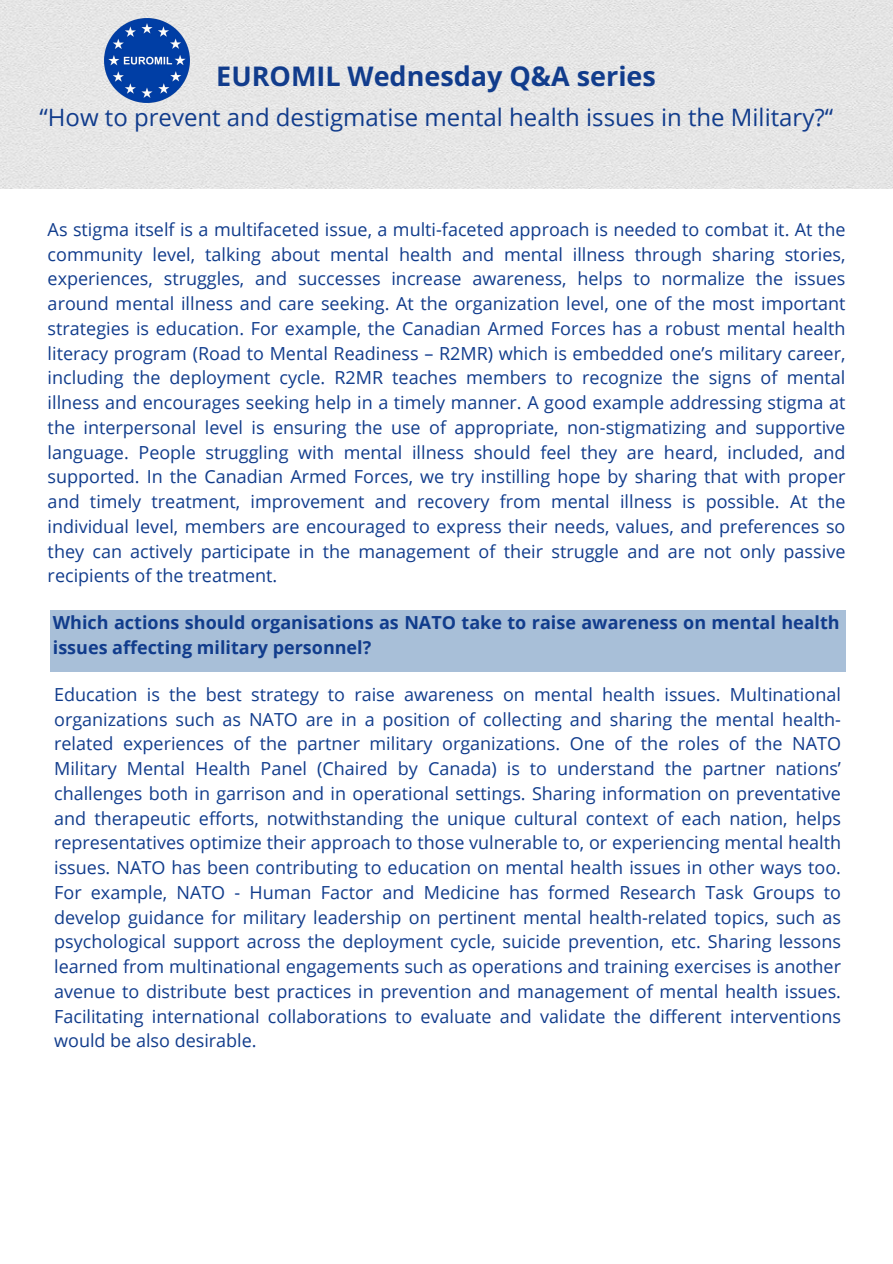
<style>
.page{position:relative;width:893px;height:1264px;background:#fff}
.page>*{position:absolute;margin:0;border:0;box-sizing:border-box;transform-origin:0 0}
.t1{font:700 27px "Open Sans";color:#113c8c}
.t2{font:24px "Open Sans";color:#113c8c}
.t3{font:18px/24.8px "Open Sans";color:#113c8c;text-align:justify}
.t4{font:700 18px/24.8px "Open Sans";color:#113c8c}
</style>
<div class="page">
<div style="left:50px;top:610px;width:795px;height:62px;background:#a8bfd8"></div>
<div style="left:0;top:0;width:892px;height:189px;background:#e6e6e6"></div>
<img style="left:105px;top:18px;width:84px;height:85px">
<p class="t1" style="left:216px;top:57px;width:441px">EUROMIL Wednesday Q&amp;A series</p>
<p class="t2" style="left:39px;top:100px;width:795px">“How to prevent and destigmatise mental health issues in the Military?“</p>
<p class="t3" style="left:48px;top:216px;width:799px">As stigma itself is a multifaceted issue, a multi-faceted approach is needed to combat it. At the community level, talking about mental health and mental illness through sharing stories, experiences, struggles, and successes increase awareness, helps to normalize the issues around mental illness and care seeking. At the organization level, one of the most important strategies is education. For example, the Canadian Armed Forces has a robust mental health literacy program (Road to Mental Readiness – R2MR) which is embedded one’s military career, including the deployment cycle. R2MR teaches members to recognize the signs of mental illness and encourages seeking help in a timely manner. A good example addressing stigma at the interpersonal level is ensuring the use of appropriate, non-stigmatizing and supportive language. People struggling with mental illness should feel they are heard, included, and supported. In the Canadian Armed Forces, we try instilling hope by sharing that with proper and timely treatment, improvement and recovery from mental illness is possible. At the individual level, members are encouraged to express their needs, values, and preferences so they can actively participate in the management of their struggle and are not only passive recipients of the treatment.</p>
<p class="t4" style="left:53px;top:609px;width:788px">Which actions should organisations as NATO take to raise awareness on mental health issues affecting military personnel?</p>
<p class="t3" style="left:54px;top:681px;width:788px">Education is the best strategy to raise awareness on mental health issues. Multinational organizations such as NATO are in a position of collecting and sharing the mental health&shy;related experiences of the partner military organizations. One of the roles of the NATO Military Mental Health Panel (Chaired by Canada) is to understand the partner nations’ challenges both in garrison and in operational settings. Sharing information on preventative and therapeutic efforts, notwithstanding the unique cultural context of each nation, helps representatives optimize their approach to those vulnerable to, or experiencing mental health issues. NATO has been contributing to education on mental health issues in other ways too.<br>For example, NATO - Human Factor and Medicine has formed Research Task Groups to develop guidance for military leadership on pertinent mental health-related topics, such as psychological support across the deployment cycle, suicide prevention, etc. Sharing lessons learned from multinational engagements such as operations and training exercises is another avenue to distribute best practices in prevention and management of mental health issues.<br>Facilitating international collaborations to evaluate and validate the different interventions would be also desirable.</p>
</div>
